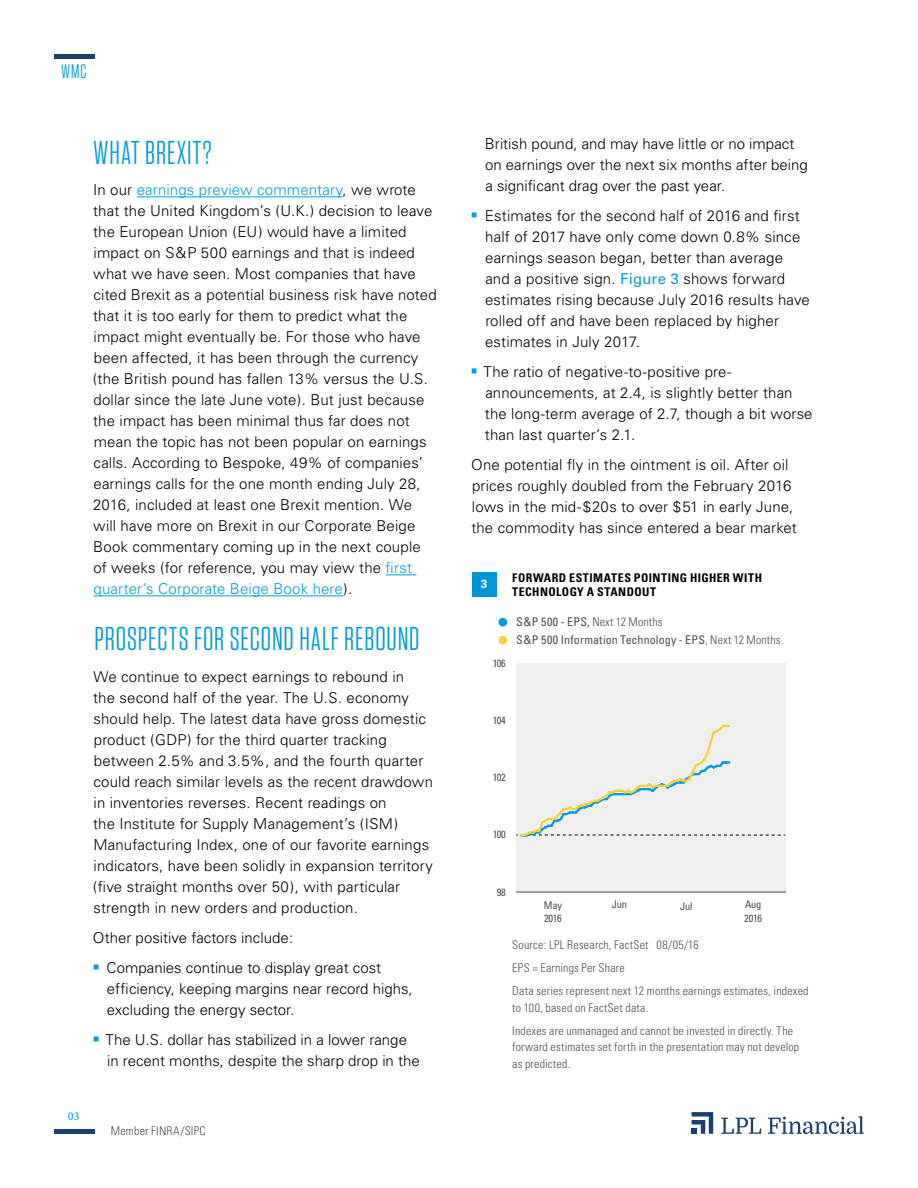
<style>
.page{position:relative;width:918px;height:1188px;background:#fff}
.page>*{position:absolute;margin:0;border:0;box-sizing:border-box;transform-origin:0 0}
.t1{font:33px "Tungsten Narrow";letter-spacing:.03em;color:#009bde}
.t2{font:19.5px "Tungsten Narrow";color:#0098d8}
.t3{font:300 15px/21px "Univers";letter-spacing:.01em;color:#000}
.t4{font:300 condensed 12px/23.2px "Univers";letter-spacing:.02em;color:#4b4f54}
.t5{font:700 condensed 12px/13.5px "Univers";letter-spacing:.035em;color:#000}
.t6{font:condensed 12px "Univers";letter-spacing:.01em;color:#4b4f54}
.t7{font:500 12px "Minion Pro";color:#009bde}
.t8{font:700 12px "Univers";color:#fff}
.t9{font:condensed 10.5px/13px "Univers";letter-spacing:-.025em;color:#4b4f54}
.s1{color:#009bde}
.s2{font-weight:400;color:#009bde}
.s3{font-weight:400}
.s4{font-weight:300}
</style>
<div class="page">
<hr style="left:54px;top:1130px;width:40px;height:4px;background:#1b3e6f">
<hr style="left:54px;top:54px;width:40px;height:4px;background:#1b3e6f">
<svg style="left:692px;top:1112px;width:21px;height:22px"></svg>
<svg style="left:721px;top:1118px;width:40px;height:16px"></svg>
<svg style="left:768px;top:1116px;width:96px;height:18px"></svg>
<hr style="left:137px;top:196px;width:206px;height:1px;background:#009bde">
<hr style="left:386px;top:574px;width:30px;height:1px;background:#009bde">
<hr style="left:93px;top:595px;width:251px;height:1px;background:#009bde">
<div style="left:472px;top:572px;width:24px;height:25px;background:#0096d6"></div>
<div style="left:516px;top:663px;width:269px;height:229px;background:#efeff0"></div>
<svg style="left:516px;top:724px;width:269px;height:113px"></svg>
<hr style="left:516px;top:892px;width:270px;height:1px;background:#4b4f54">
<div style="left:499px;top:636px;width:8px;height:9px;background:#f7cf3c;border-radius:50%"></div>
<div style="left:499px;top:618px;width:8px;height:9px;background:#009bde;border-radius:50%"></div>
<h2 class="t2" style="left:61px;top:62px;width:27px">WMC</h2>
<h1 class="t1" style="left:93px;top:136px;width:120px">WHAT BREXIT?</h1>
<p class="t3" style="left:93px;top:180px;width:345px">In our <span class="s1">earnings preview commentary</span>, we wrote that the United Kingdom’s (U.K.) decision to leave the European Union (EU) would have a limited impact on S&amp;P 500 earnings and that is indeed what we have seen. Most companies that have cited Brexit as a potential business risk have noted that it is too early for them to predict what the impact might eventually be. For those who have been affected, it has been through the currency (the British pound has fallen 13% versus the U.S. dollar since the late June vote). But just because the impact has been minimal thus far does not mean the topic has not been popular on earnings calls. According to Bespoke, 49% of companies’ earnings calls for the one month ending July 28, 2016, included at least one Brexit mention. We will have more on Brexit in our Corporate Beige Book commentary coming up in the next couple of weeks (for reference, you may view the <span class="s1">first quarter’s Corporate Beige Book here</span>).</p>
<h1 class="t1" style="left:94px;top:622px;width:327px">PROSPECTS FOR SECOND HALF REBOUND</h1>
<p class="t3" style="left:93px;top:666px;width:342px">We continue to expect earnings to rebound in<br>the second half of the year. The U.S. economy should help. The latest data have gross domestic product (GDP) for the third quarter tracking between 2.5% and 3.5%, and the fourth quarter could reach similar levels as the recent drawdown in inventories reverses. Recent readings on<br>the Institute for Supply Management’s (ISM)<br>Manufacturing Index, one of our favorite earnings indicators, have been solidly in expansion territory (five straight months over 50), with particular strength in new orders and production.</p>
<p class="t3" style="left:107px;top:922px;width:276px;line-height:30px;text-indent:-14px">Other positive factors include:<br>Companies continue to display great cost</p>
<p class="t3" style="left:107px;top:978px;width:307px">efficiency, keeping margins near record highs, excluding the energy sector.</p>
<p class="t3" style="left:105px;top:1029px;width:316px">The U.S. dollar has stabilized in a lower range in recent months, despite the sharp drop in the</p>
<p class="t7" style="left:68px;top:1108px;width:13px">03</p>
<p class="t4" style="left:111px;top:1119px;width:96px">Member FINRA/SIPC</p>
<p class="t3" style="left:485px;top:133px;width:324px">British pound, and may have little or no impact on earnings over the next six months after being a significant drag over the past year.</p>
<p class="t3" style="left:485px;top:205px;width:326px">Estimates for the second half of 2016 and first half of 2017 have only come down 0.8% since earnings season began, better than average and a positive sign. <span class="s2">Figure 3</span> shows forward estimates rising because July 2016 results have rolled off and have been replaced by higher estimates in July 2017.</p>
<p class="t3" style="left:484px;top:361px;width:331px">The ratio of negative-to-positive pre&shy;announcements, at 2.4, is slightly better than the long-term average of 2.7, though a bit worse than last quarter’s 2.1.</p>
<p class="t3" style="left:471px;top:454px;width:327px">One potential fly in the ointment is oil. After oil prices roughly doubled from the February 2016 lows in the mid-$20s to over $51 in early June, the commodity has since entered a bear market</p>
<p class="t8" style="left:481px;top:577px;width:8px">3</p>
<p class="t5" style="left:512px;top:571px;width:251px">FORWARD ESTIMATES POINTING HIGHER WITH<br>TECHNOLOGY A STANDOUT</p>
<p class="t4" style="left:516px;top:610px;width:148px"><span class="s3">S&amp;P 500 - EPS,</span> Next 12 Months</p>
<p class="t9" style="left:493px;top:656px;width:15px">106</p>
<p class="t6" style="left:516px;top:632px;width:266px">S&amp;P 500 Information Technology - EPS<span class="s4">, Next 12 Months</span></p>
<p class="t9" style="left:493px;top:713px;width:15px">104</p>
<p class="t9" style="left:493px;top:771px;width:15px">102</p>
<p class="t9" style="left:493px;top:828px;width:15px">100</p>
<p class="t9" style="left:497px;top:885px;width:10px">98</p>
<p class="t9" style="left:544px;top:899px;width:20px">May<br>2016</p>
<p class="t9" style="left:612px;top:898px;width:17px">Jun</p>
<p class="t9" style="left:680px;top:899px;width:14px">Jul</p>
<p class="t9" style="left:744px;top:898px;width:19px">Aug<br>2016</p>
<p class="t4" style="left:512px;top:933px;width:298px">Source: LPL Research, FactSet 08/05/16<br>EPS = Earnings Per Share<br>Data series represent next 12 months earnings estimates, indexed</p>
<p class="t4" style="left:512px;top:996px;width:282px">to 100, based on FactSet data.<br>Indexes are unmanaged and cannot be invested in directly. The</p>
<p class="t4" style="left:512px;top:1039px;width:289px;line-height:16.5px">forward estimates set forth in the presentation may not develop as predicted.</p>
</div>
